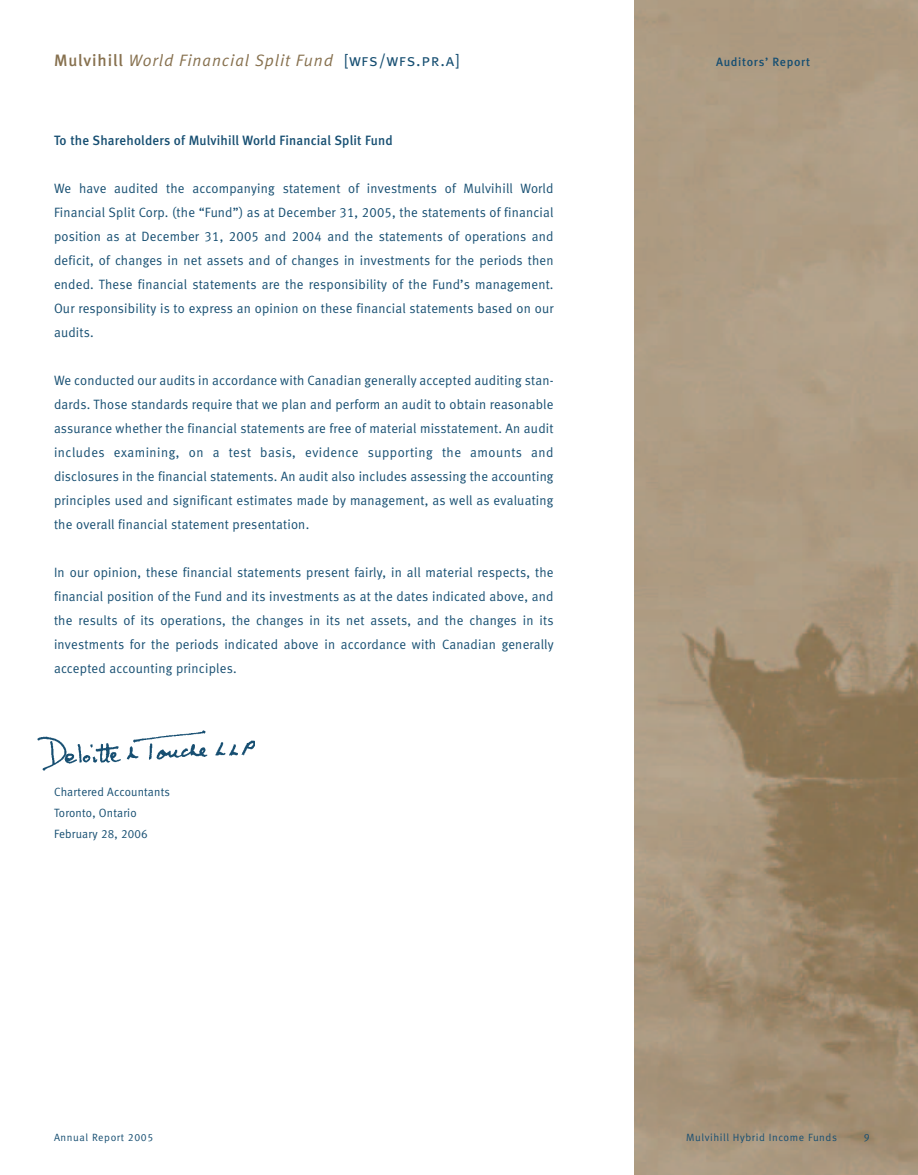
<style>
.page{position:relative;width:918px;height:1175px;background:#fff}
.page>*{position:absolute;margin:0;border:0;box-sizing:border-box;transform-origin:0 0}
.t1{font:italic 16.5px "Meta Normal LF";letter-spacing:.055em;color:#87714f}
.t2{font:13.5px/24px "Meta Normal LF";letter-spacing:.015em;color:#174f72;text-align:justify}
.t3{font:13.5px "Meta Medium LF";letter-spacing:.015em;color:#174f72}
.t4{font:12px/21px "Meta Normal LF";letter-spacing:.015em;color:#174f72}
.t5{font:12px "Meta Medium LF";letter-spacing:.055em;color:#174f72}
.t6{font:10.5px "Meta Normal LF";letter-spacing:.055em;color:#174f72}
.s1{font-family:"Meta";font-weight:500;font-style:normal}
.s2{font-family:"Meta Normal LF Caps";font-style:normal;color:#174f72}
</style>
<div class="page">
<img style="left:634px;top:0;width:284px;height:1174px">
<img style="left:37px;top:730px;width:218px;height:41px">
<p class="t1" style="left:54px;top:54px;width:407px"><span class="s1">Mulvihill</span> World Financial Split Fund <span class="s2">[wfs/wfs.pr.a]</span></p>
<p class="t5" style="left:716px;top:57px;width:95px">Auditors’ Report</p>
<p class="t3" style="left:54px;top:135px;width:340px">To the Shareholders of Mulvihill World Financial Split Fund</p>
<p class="t2" style="left:54px;top:177px;width:501px">We have audited the accompanying statement of investments of Mulvihill World Financial Split Corp. (the “Fund”) as at December 31, 2005, the statements of financial position as at December 31, 2005 and 2004 and the statements of operations and deficit, of changes in net assets and of changes in investments for the periods then ended. These financial statements are the responsibility of the Fund’s management.<br>Our responsibility is to express an opinion on these financial statements based on our audits.</p>
<p class="t2" style="left:54px;top:369px;width:501px">We conducted our audits in accordance with Canadian generally accepted auditing stan&shy;dards. Those standards require that we plan and perform an audit to obtain reasonable assurance whether the financial statements are free of material misstatement. An audit includes examining, on a test basis, evidence supporting the amounts and disclosures in the financial statements. An audit also includes assessing the accounting principles used and significant estimates made by management, as well as evaluating the overall financial statement presentation.</p>
<p class="t2" style="left:54px;top:561px;width:501px">In our opinion, these financial statements present fairly, in all material respects, the financial position of the Fund and its investments as at the dates indicated above, and the results of its operations, the changes in its net assets, and the changes in its investments for the periods indicated above in accordance with Canadian generally accepted accounting principles.</p>
<p class="t4" style="left:54px;top:782px;width:117px">Chartered Accountants<br>Toronto, Ontario<br>February 28, 2006</p>
<p class="t6" style="left:54px;top:1133px;width:101px">Annual Report 2005</p>
<p class="t6" style="left:686px;top:1133px;width:152px">Mulvihill Hybrid Income Funds</p>
<p class="t6" style="left:864px;top:1133px;width:7px">9</p>
</div>
